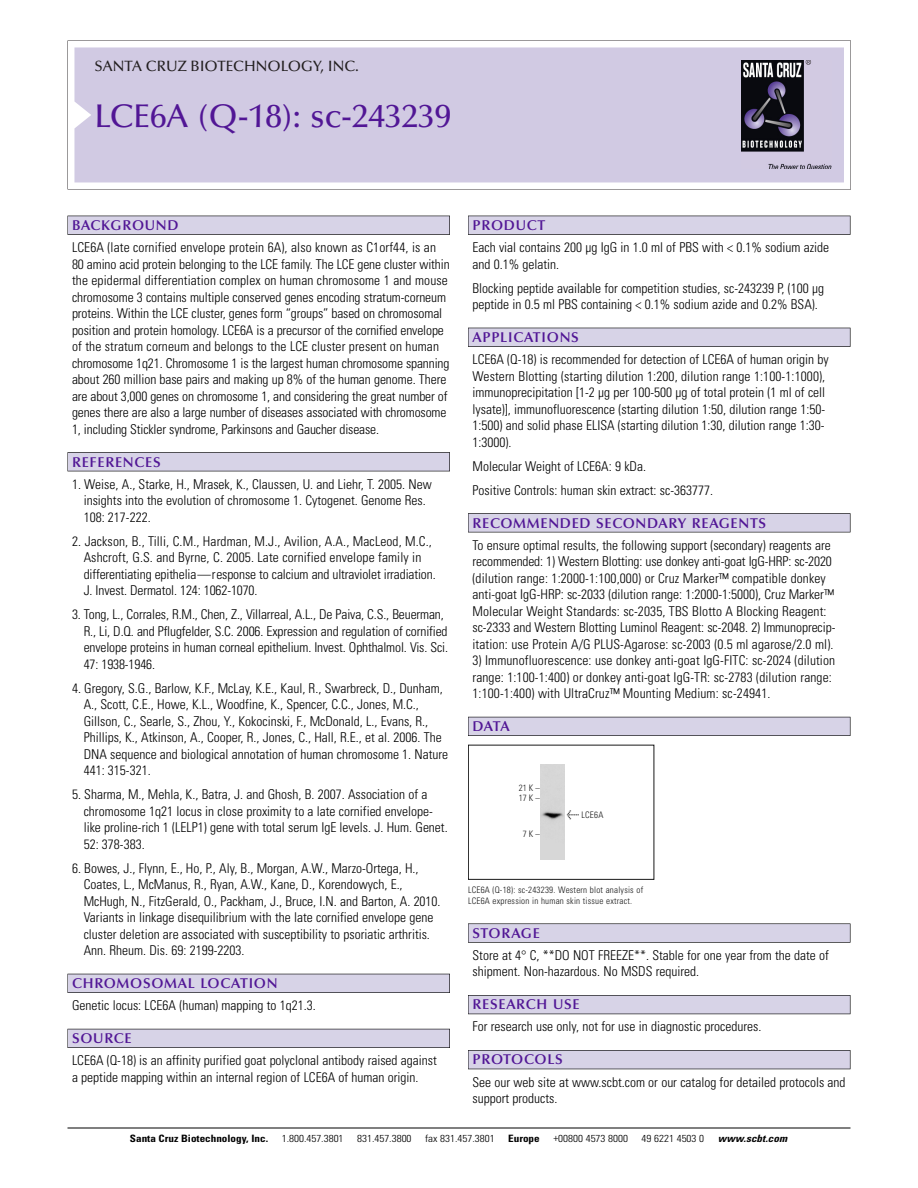
<style>
.page{position:relative;width:918px;height:1188px;background:#fff}
.page>*{position:absolute;margin:0;border:0;box-sizing:border-box;transform-origin:0 0}
.t1{font:500 33px "Optima";color:#511695}
.t2{font:500 15px "Optima";color:#231f20}
.t3{font:600 14.25px "Optima";letter-spacing:.05em;color:#511695}
.t4{font:300 condensed 13.5px/16.5px "Univers";color:#000}
.t5{font:300 condensed 10.2px "Univers";color:#000;scale:1.1 1}
.t6{font:700 condensed 10.2px "Univers";color:#000;scale:1.1 1}
.t7{font:italic 700 condensed 10.2px "Univers";letter-spacing:.005em;color:#000;scale:1.1 1}
.t8{font:9px/10.5px "Univers Condensed Light+HBLYDK";letter-spacing:.025em;color:#191919}
.s1{font-family:"Meta Plus Book Roman+WBJGPW";font-size:10.5px}
</style>
<div class="page">
<svg style="left:68px;top:40px;width:783px;height:149px"></svg>
<div style="left:74px;top:47px;width:770px;height:135px;background:#d1cae3"></div>
<img style="left:741px;top:60px;width:90px;height:108px">
<div style="left:68px;top:216px;width:382px;height:19px;background:#525155"></div>
<div style="left:68px;top:216px;width:381px;height:18px;background:#d7d3e7"></div>
<div style="left:68px;top:452px;width:382px;height:19px;background:#525155"></div>
<div style="left:68px;top:453px;width:381px;height:18px;background:#d7d3e7"></div>
<div style="left:68px;top:974px;width:382px;height:19px;background:#525158"></div>
<div style="left:68px;top:974px;width:381px;height:18px;background:#d7d3e7"></div>
<div style="left:68px;top:1029px;width:382px;height:19px;background:#54535a"></div>
<div style="left:68px;top:1029px;width:381px;height:18px;background:#d7d3e7"></div>
<div style="left:468px;top:216px;width:382px;height:19px;background:#525155"></div>
<div style="left:468px;top:216px;width:382px;height:18px;background:#d7d3e7"></div>
<div style="left:468px;top:328px;width:382px;height:19px;background:#515055"></div>
<div style="left:468px;top:328px;width:382px;height:18px;background:#d7d3e7"></div>
<div style="left:468px;top:513px;width:382px;height:19px;background:#545357"></div>
<div style="left:468px;top:514px;width:382px;height:18px;background:#d7d3e7"></div>
<div style="left:468px;top:717px;width:382px;height:19px;background:#54535a"></div>
<div style="left:468px;top:717px;width:382px;height:18px;background:#d7d3e7"></div>
<svg style="left:468px;top:923px;width:382px;height:20px"></svg>
<div style="left:468px;top:924px;width:382px;height:18px;background:#d7d3e7"></div>
<div style="left:468px;top:995px;width:382px;height:19px;background:#535259"></div>
<div style="left:468px;top:996px;width:382px;height:18px;background:#d7d3e7"></div>
<div style="left:468px;top:1050px;width:382px;height:19px;background:#525158"></div>
<div style="left:468px;top:1051px;width:382px;height:18px;background:#d7d3e7"></div>
<hr style="left:68px;top:1128px;width:782px;height:1px;background:#000">
<div style="left:468px;top:745px;width:186px;height:135px;border:1px solid #191919"></div>
<div style="left:541px;top:765px;width:24px;height:95px;background:#d6d6d6"></div>
<p class="t2" style="left:94px;top:61px;width:266px">SANTA CRUZ BIOTECHNOLOGY, INC.</p>
<h1 class="t1" style="left:94px;top:103px;width:358px">LCE6A (Q-18): sc-243239</h1>
<p class="t3" style="left:72px;top:219px;width:108px">BACKGROUND</p>
<p class="t4" style="left:72px;top:240px;width:379px">LCE6A (late cornified envelope protein 6A), also known as C1orf44, is an 80 amino acid protein belonging to the LCE family. The LCE gene cluster within the epidermal differentiation complex on human chromosome 1 and mouse chromosome 3 contains multiple conserved genes encoding stratum-corneum proteins. Within the LCE cluster, genes form “groups” based on chromosomal position and protein homology. LCE6A is a precursor of the cornified envelope of the stratum corneum and belongs to the LCE cluster present on human chromosome 1q21. Chromosome 1 is the largest human chromosome spanning about 260 million base pairs and making up 8% of the human genome. There are about 3,000 genes on chromosome 1, and considering the great number of genes there are also a large number of diseases associated with chromosome 1, including Stickler syndrome, Parkinsons and Gaucher disease.</p>
<p class="t3" style="left:72px;top:456px;width:90px">REFERENCES</p>
<p class="t4" style="left:84px;top:477px;width:350px;text-indent:-12px">1. Weise, A., Starke, H., Mrasek, K., Claussen, U. and Liehr, T. 2005. New insights into the evolution of chromosome 1. Cytogenet. Genome Res.<br>108: 217-222.</p>
<p class="t4" style="left:84px;top:534px;width:353px;text-indent:-12px">2. Jackson, B., Tilli, C.M., Hardman, M.J., Avilion, A.A., MacLeod, M.C., Ashcroft, G.S. and Byrne, C. 2005. Late cornified envelope family in differentiating epithelia—response to calcium and ultraviolet irradiation.<br>J. Invest. Dermatol. 124: 1062-1070.</p>
<p class="t4" style="left:84px;top:607px;width:366px;text-indent:-12px">3. Tong, L., Corrales, R.M., Chen, Z., Villarreal, A.L., De Paiva, C.S., Beuerman, R., Li, D.Q. and Pflugfelder, S.C. 2006. Expression and regulation of cornified envelope proteins in human corneal epithelium. Invest. Ophthalmol. Vis. Sci.<br>47: 1938-1946.</p>
<p class="t4" style="left:84px;top:681px;width:366px;text-indent:-12px">4. Gregory, S.G., Barlow, K.F., McLay, K.E., Kaul, R., Swarbreck, D., Dunham, A., Scott, C.E., Howe, K.L., Woodfine, K., Spencer, C.C., Jones, M.C., Gillson, C., Searle, S., Zhou, Y., Kokocinski, F., McDonald, L., Evans, R., Phillips, K., Atkinson, A., Cooper, R., Jones, C., Hall, R.E., et al. 2006. The DNA sequence and biological annotation of human chromosome 1. Nature 441: 315-321.</p>
<p class="t4" style="left:84px;top:787px;width:366px;text-indent:-12px">5. Sharma, M., Mehla, K., Batra, J. and Ghosh, B. 2007. Association of a chromosome 1q21 locus in close proximity to a late cornified envelope&shy;like proline-rich 1 (LELP1) gene with total serum IgE levels. J. Hum. Genet.<br>52: 378-383.</p>
<p class="t4" style="left:84px;top:861px;width:358px;text-indent:-12px">6. Bowes, J., Flynn, E., Ho, P., Aly, B., Morgan, A.W., Marzo-Ortega, H., Coates, L., McManus, R., Ryan, A.W., Kane, D., Korendowych, E., McHugh, N., FitzGerald, O., Packham, J., Bruce, I.N. and Barton, A. 2010.<br>Variants in linkage disequilibrium with the late cornified envelope gene cluster deletion are associated with susceptibility to psoriatic arthritis.<br>Ann. Rheum. Dis. 69: 2199-2203.</p>
<p class="t3" style="left:72px;top:978px;width:207px">CHROMOSOMAL LOCATION</p>
<p class="t4" style="left:72px;top:998px;width:245px">Genetic locus: LCE6A (human) mapping to 1q21.3.</p>
<p class="t3" style="left:72px;top:1033px;width:61px">SOURCE</p>
<p class="t4" style="left:72px;top:1053px;width:366px">LCE6A (Q-18) is an affinity purified goat polyclonal antibody raised against a peptide mapping within an internal region of LCE6A of human origin.</p>
<p class="t3" style="left:473px;top:219px;width:74px">PRODUCT</p>
<p class="t4" style="left:473px;top:240px;width:358px">Each vial contains 200 µg IgG in 1.0 ml of PBS with &lt; 0.1% sodium azide and 0.1% gelatin.</p>
<p class="t4" style="left:473px;top:281px;width:353px">Blocking peptide available for competition studies, sc-243239 P, (100 µg peptide in 0.5 ml PBS containing &lt; 0.1% sodium azide and 0.2% BSA).</p>
<p class="t3" style="left:473px;top:332px;width:108px">APPLICATIONS</p>
<p class="t4" style="left:473px;top:352px;width:358px">LCE6A (Q-18) is recommended for detection of LCE6A of human origin by Western Blotting (starting dilution 1:200, dilution range 1:100-1:1000), immunoprecipitation [1-2 µg per 100-500 µg of total protein (1 ml of cell lysate)], immunofluorescence (starting dilution 1:50, dilution range 1:50- 1:500) and solid phase ELISA (starting dilution 1:30, dilution range 1:30- 1:3000).</p>
<p class="t4" style="left:473px;top:455px;width:242px;line-height:24px">Molecular Weight of LCE6A: 9 kDa.<br>Positive Controls: human skin extract: sc-363777.</p>
<p class="t3" style="left:473px;top:517px;width:295px">RECOMMENDED SECONDARY REAGENTS</p>
<p class="t4" style="left:473px;top:538px;width:364px">To ensure optimal results, the following support (secondary) reagents are recommended: 1) Western Blotting: use donkey anti-goat IgG-HRP: sc-2020 (dilution range: 1:2000-1:100,000) or Cruz Marker™ compatible donkey anti-goat IgG-HRP: sc-2033 (dilution range: 1:2000-1:5000), Cruz Marker™ Molecular Weight Standards: sc-2035, TBS Blotto A Blocking Reagent: sc-2333 and Western Blotting Luminol Reagent: sc-2048. 2) Immunoprecip&shy;itation: use Protein A/G PLUS-Agarose: sc-2003 (0.5 ml agarose/2.0 ml).</p>
<p class="t4" style="left:473px;top:653px;width:364px">3) Immunofluorescence: use donkey anti-goat IgG-FITC: sc-2024 (dilution range: 1:100-1:400) or donkey anti-goat IgG-TR: sc-2783 (dilution range:<br>1:100-1:400) with UltraCruz™ Mounting Medium: sc-24941.</p>
<p class="t3" style="left:473px;top:721px;width:39px">DATA</p>
<p class="t8" style="left:519px;top:784px;width:22px;line-height:10.1px">21K–<br>17K–</p>
<p class="t8" style="left:523px;top:830px;width:18px">7K–</p>
<p class="t8" style="left:567px;top:810px;width:38px"><span class="s1">&lt;</span> LCE6A</p>
<p class="t8" style="left:468px;top:886px;width:177px">LCE6A (Q-18): sc-243239. Western blot analysis of<br>LCE6A expression in human skin tissue extract.</p>
<p class="t3" style="left:473px;top:927px;width:69px">STORAGE</p>
<p class="t4" style="left:473px;top:948px;width:358px">Store at 4° C, **DO NOT FREEZE**. Stable for one year from the date of shipment. Non-hazardous. No MSDS required.</p>
<p class="t3" style="left:473px;top:999px;width:109px">RESEARCH USE</p>
<p class="t4" style="left:473px;top:1020px;width:290px">For research use only, not for use in diagnostic procedures.</p>
<p class="t3" style="left:473px;top:1054px;width:92px">PROTOCOLS</p>
<p class="t4" style="left:473px;top:1075px;width:375px">See our web site at www.scbt.com or our catalog for detailed protocols and support products.</p>
<p class="t6" style="left:130px;top:1135px;width:127px">Santa Cruz Biotechnology, Inc.</p>
<p class="t5" style="left:282px;top:1135px;width:58px">1.800.457.3801</p>
<p class="t5" style="left:357px;top:1135px;width:51px">831.457.3800</p>
<p class="t5" style="left:425px;top:1135px;width:65px">fax 831.457.3801</p>
<p class="t6" style="left:508px;top:1135px;width:30px">Europe</p>
<p class="t5" style="left:553px;top:1135px;width:69px">+00800 4573 8000</p>
<p class="t5" style="left:642px;top:1135px;width:58px">49 6221 4503 0</p>
<p class="t7" style="left:718px;top:1135px;width:64px">www.scbt.com</p>
</div>
